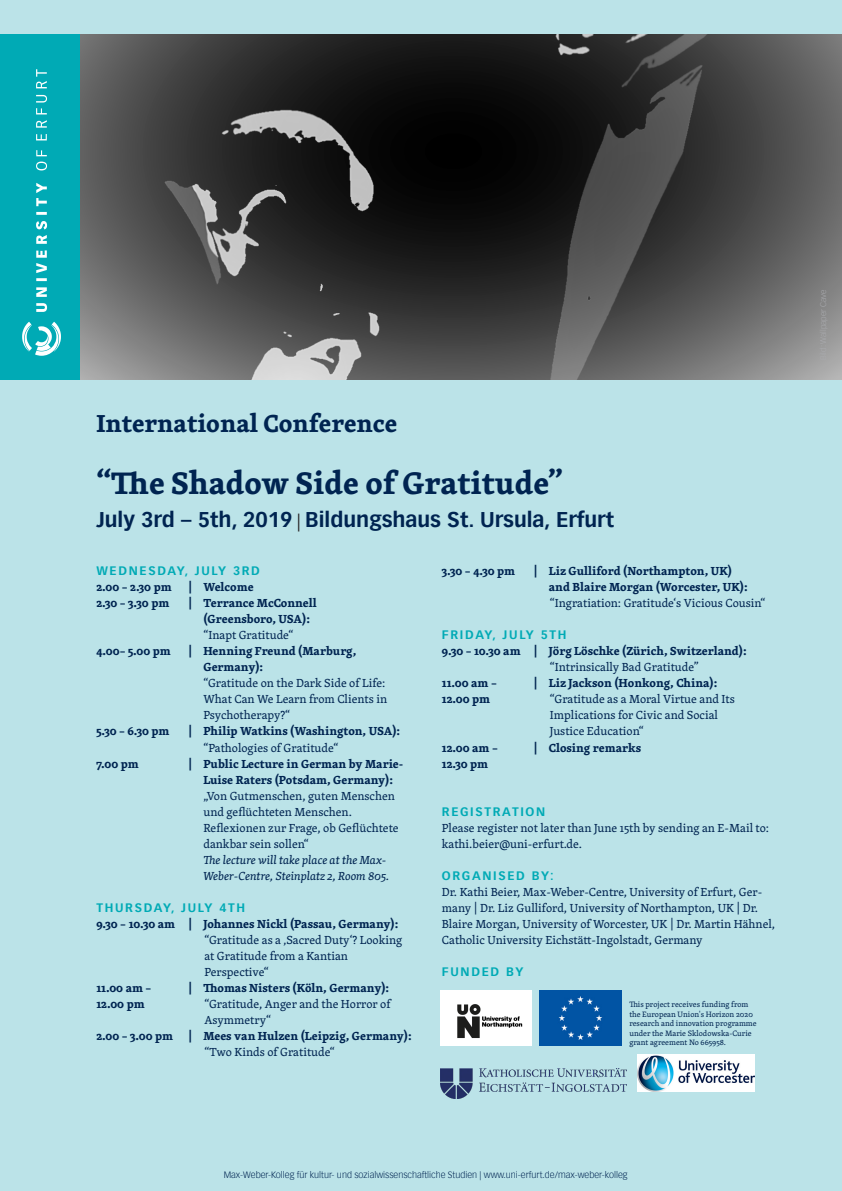
<style>
.page{position:relative;width:842px;height:1191px;background:#bbe3e8}
.page>*{position:absolute;margin:0;border:0;box-sizing:border-box;transform-origin:0 0}
.t1{font:700 32px "Skolar";color:#002451}
.t2{font:700 25.3px "Skolar";color:#002451}
.t3{font:700 20.8px "Vectora LH";color:#002451}
.t4{font:12px/16px "Skolar";color:#002451}
.t5{font:700 12px/16px "Skolar";color:#002451;text-align:center}
.t6{font:700 12px "Vectora LH";letter-spacing:.14em;color:#00aab5}
.t7{font:italic 12px "Skolar";color:#002451}
.t8{font:300 9px "Vectora LH";color:#002451}
.t9{font:8px/9.6px "Skolar";color:#002451}
.s1{font-family:"Minion Pro";font-weight:400;font-size:17.8px;color:#231f20}
</style>
<div class="page">
<img style="left:79px;top:34px;width:763px;height:346px">
<div style="left:0;top:34px;width:79px;height:346px;background:#00aab5"></div>
<svg style="left:36px;top:150px;width:11px;height:162px"></svg>
<svg style="left:36px;top:134px;width:11px;height:6px"></svg>
<svg style="left:36px;top:120px;width:11px;height:8px"></svg>
<svg style="left:36px;top:95px;width:11px;height:19px"></svg>
<svg style="left:36px;top:69px;width:11px;height:19px"></svg>
<svg style="left:22px;top:322px;width:39px;height:34px"></svg>
<img style="left:441px;top:1068px;width:185px;height:30px">
<img style="left:539px;top:990px;width:82px;height:55px">
<img style="left:441px;top:990px;width:90px;height:55px">
<img style="left:638px;top:1054px;width:116px;height:37px">
<p class="t2" style="left:96px;top:403px;width:302px">International Conference</p>
<p class="t1" style="left:96px;top:457px;width:468px">“The Shadow Side of Gratitude”</p>
<p class="t3" style="left:96px;top:507px;width:519px">July 3rd – 5th, 2019 <span class="s1">|</span> Bildungshaus St. Ursula, Erfurt</p>
<p class="t6" style="left:96px;top:564px;width:165px">WEDNESDAY, JULY 3RD</p>
<p class="t5" style="left:96px;top:579px;width:77px">2.00 – 2.30 pm</p>
<p class="t5" style="left:188px;top:579px;width:67px">| Welcome</p>
<p class="t5" style="left:96px;top:595px;width:74px">2.30 – 3.30 pm</p>
<p class="t5" style="left:188px;top:595px;width:130px">| Terrance McConnell</p>
<p class="t5" style="left:203px;top:611px;width:108px">(Greensboro, USA):</p>
<p class="t4" style="left:203px;top:627px;width:92px">“Inapt Gratitude“</p>
<p class="t5" style="left:96px;top:643px;width:76px">4.00– 5.00 pm</p>
<p class="t5" style="left:188px;top:643px;width:169px">| Henning Freund (Marburg,</p>
<p class="t5" style="left:203px;top:659px;width:61px">Germany):</p>
<p class="t4" style="left:203px;top:675px;width:185px">“Gratitude on the Dark Side of Life:<br>What Can We Learn from Clients in</p>
<p class="t4" style="left:203px;top:707px;width:88px">Psychotherapy?“</p>
<p class="t5" style="left:96px;top:723px;width:75px">5.30 – 6.30 pm</p>
<p class="t5" style="left:188px;top:723px;width:213px">| Philip Watkins (Washington, USA):</p>
<p class="t4" style="left:203px;top:739px;width:136px">“Pathologies of Gratitude“</p>
<p class="t5" style="left:96px;top:755px;width:44px">7.00 pm</p>
<p class="t5" style="left:188px;top:755px;width:217px">| Public Lecture in German by Marie-<br>Luise Raters (Potsdam, Germany):</p>
<p class="t4" style="left:203px;top:787px;width:193px">„Von Gutmenschen, guten Menschen</p>
<p class="t4" style="left:203px;top:803px;width:150px">und geflüchteten Menschen.</p>
<p class="t4" style="left:203px;top:819px;width:197px">Reflexionen zur Frage, ob Geflüchtete dankbar sein sollen“</p>
<p class="t7" style="left:203px;top:850px;width:185px">The lecture will take place at the Max-</p>
<p class="t7" style="left:203px;top:866px;width:188px">Weber-Centre, Steinplatz 2, Room 805.</p>
<p class="t6" style="left:96px;top:900px;width:150px">THURSDAY, JULY 4TH</p>
<p class="t5" style="left:96px;top:915px;width:303px">9.30 – 10.30 am | Johannes Nickl (Passau, Germany):</p>
<p class="t4" style="left:204px;top:931px;width:199px">“Gratitude as a ‚Sacred Duty‘? Looking</p>
<p class="t4" style="left:204px;top:947px;width:145px">at Gratitude from a Kantian</p>
<p class="t4" style="left:204px;top:963px;width:66px">Perspective“</p>
<p class="t5" style="left:96px;top:979px;width:57px">11.00 am –</p>
<p class="t5" style="left:188px;top:979px;width:202px">| Thomas Nisters (Köln, Germany):</p>
<p class="t5" style="left:96px;top:995px;width:50px">12.00 pm</p>
<p class="t4" style="left:204px;top:995px;width:188px">“Gratitude, Anger and the Horror of</p>
<p class="t4" style="left:204px;top:1011px;width:68px">Asymmetry“</p>
<p class="t5" style="left:96px;top:1027px;width:78px">2.00 – 3.00 pm</p>
<p class="t5" style="left:188px;top:1027px;width:225px">| Mees van Hulzen (Leipzig, Germany):</p>
<p class="t4" style="left:204px;top:1043px;width:132px">“Two Kinds of Gratitude“</p>
<p class="t5" style="left:442px;top:563px;width:75px">3.30 – 4.30 pm</p>
<p class="t5" style="left:534px;top:563px;width:200px">| Liz Gulliford (Northampton, UK)</p>
<p class="t5" style="left:549px;top:579px;width:200px">and Blaire Morgan (Worcester, UK):</p>
<p class="t4" style="left:550px;top:595px;width:217px">“Ingratiation: Gratitude‘s Vicious Cousin“</p>
<p class="t6" style="left:442px;top:628px;width:126px">FRIDAY, JULY 5TH</p>
<p class="t5" style="left:442px;top:643px;width:306px">9.30 – 10.30 am | Jörg Löschke (Zürich, Switzerland):</p>
<p class="t4" style="left:550px;top:659px;width:150px">“Intrinsically Bad Gratitude”</p>
<p class="t5" style="left:442px;top:675px;width:57px">11.00 am –</p>
<p class="t5" style="left:534px;top:675px;width:185px">| Liz Jackson (Honkong, China):</p>
<p class="t5" style="left:442px;top:691px;width:50px">12.00 pm</p>
<p class="t4" style="left:550px;top:691px;width:186px">“Gratitude as a Moral Virtue and Its<br>Implications for Civic and Social</p>
<p class="t4" style="left:550px;top:723px;width:95px">Justice Education“</p>
<p class="t5" style="left:442px;top:739px;width:57px">12.00 am –</p>
<p class="t5" style="left:534px;top:739px;width:109px">| Closing remarks</p>
<p class="t5" style="left:442px;top:755px;width:48px">12.30 pm</p>
<p class="t6" style="left:442px;top:804px;width:105px">REGISTRATION</p>
<p class="t4" style="left:442px;top:819px;width:329px">Please register not later than June 15th by sending an E-Mail to: kathi.beier@uni-erfurt.de.</p>
<p class="t6" style="left:442px;top:868px;width:113px">ORGANISED BY:</p>
<p class="t4" style="left:442px;top:883px;width:335px">Dr. Kathi Beier, Max-Weber-Centre, University of Erfurt, Ger&shy;many | Dr. Liz Gulliford, University of Northampton, UK | Dr.<br>Blaire Morgan, University of Worcester, UK | Dr. Martin Hähnel, Catholic University Eichstätt-Ingolstadt, Germany</p>
<p class="t6" style="left:442px;top:964px;width:83px">FUNDED BY</p>
<p class="t9" style="left:629px;top:999px;width:129px">This project receives funding from the European Union's Horizon 2020 research and innovation programme under the Marie Sklodowska-Curie grant agreement No 665958.</p>
<p class="t8" style="left:224px;top:1169px;width:405px">Max-Weber-Kolleg für kultur- und sozialwissenschaftliche Studien | www.uni-erfurt.de/max-weber-kolleg</p>
</div>
